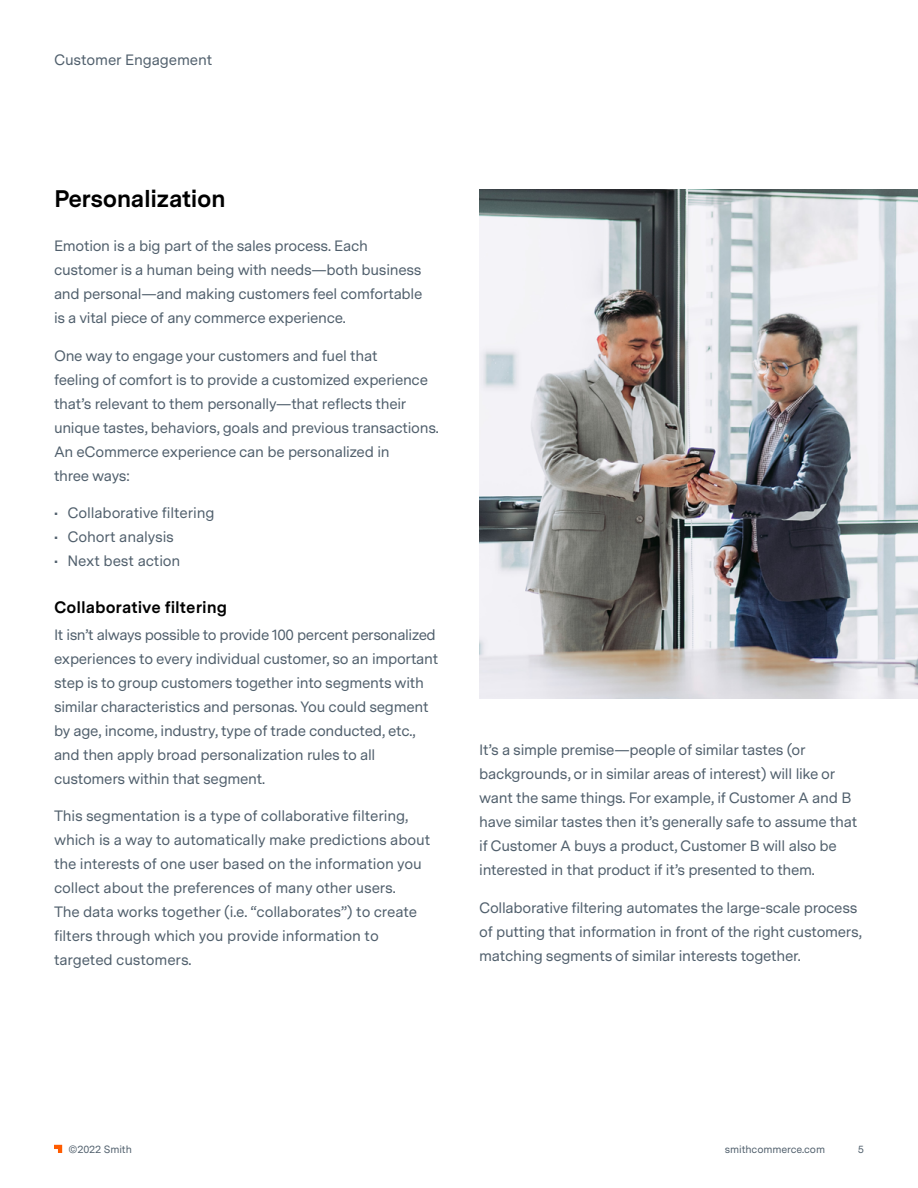
<style>
.page{position:relative;width:918px;height:1188px;background:#fff}
.page>*{position:absolute;margin:0;border:0;box-sizing:border-box;transform-origin:0 0}
.t1{font:700 24px "Messina Sans";letter-spacing:-.02em;color:#000}
.t2{font:700 16.5px "Messina Sans";color:#000}
.t3{font:15px/24px "Messina Sans";letter-spacing:-.02em;color:#505f6c}
.t4{font:10.5px "Messina Sans";letter-spacing:-.01em;color:#505f6c}
</style>
<div class="page">
<svg style="left:54px;top:1145px;width:8px;height:8px"></svg>
<img style="left:479px;top:189px;width:439px;height:509px">
<p class="t3" style="left:54px;top:48px;width:160px">Customer Engagement</p>
<h1 class="t1" style="left:54px;top:181px;width:173px">Personalization</h1>
<p class="t3" style="left:54px;top:234px;width:370px">Emotion is a big part of the sales process. Each customer is a human being with needs—both business and personal—and making customers feel comfortable is a vital piece of any commerce experience.</p>
<p class="t3" style="left:54px;top:343px;width:386px">One way to engage your customers and fuel that<br>feeling of comfort is to provide a customized experience that’s relevant to them personally—that reflects their unique tastes, behaviors, goals and previous transactions.<br>An eCommerce experience can be personalized in<br>three ways:</p>
<p class="t3" style="left:54px;top:501px;width:162px">• Collaborative filtering</p>
<p class="t3" style="left:54px;top:525px;width:121px">• Cohort analysis</p>
<p class="t3" style="left:54px;top:549px;width:128px">• Next best action</p>
<p class="t2" style="left:54px;top:595px;width:175px">Collaborative filtering</p>
<p class="t3" style="left:54px;top:622px;width:386px">It isn’t always possible to provide 100 percent personalized experiences to every individual customer, so an important step is to group customers together into segments with similar characteristics and personas. You could segment by age, income, industry, type of trade conducted, etc., and then apply broad personalization rules to all customers within that segment.</p>
<p class="t3" style="left:54px;top:804px;width:378px">This segmentation is a type of collaborative filtering, which is a way to automatically make predictions about the interests of one user based on the information you collect about the preferences of many other users.<br>The data works together (i.e. “collaborates”) to create filters through which you provide information to targeted customers.</p>
<p class="t3" style="left:479px;top:738px;width:379px">It’s a simple premise—people of similar tastes (or backgrounds, or in similar areas of interest) will like or want the same things. For example, if Customer A and B have similar tastes then it’s generally safe to assume that if Customer A buys a product, Customer B will also be interested in that product if it’s presented to them.</p>
<p class="t3" style="left:479px;top:895px;width:384px">Collaborative filtering automates the large-scale process of putting that information in front of the right customers, matching segments of similar interests together.</p>
<p class="t4" style="left:68px;top:1141px;width:65px">©2022 Smith</p>
<p class="t4" style="left:725px;top:1141px;width:102px">smithcommerce.com</p>
<p class="t4" style="left:858px;top:1141px;width:8px">5</p>
</div>
